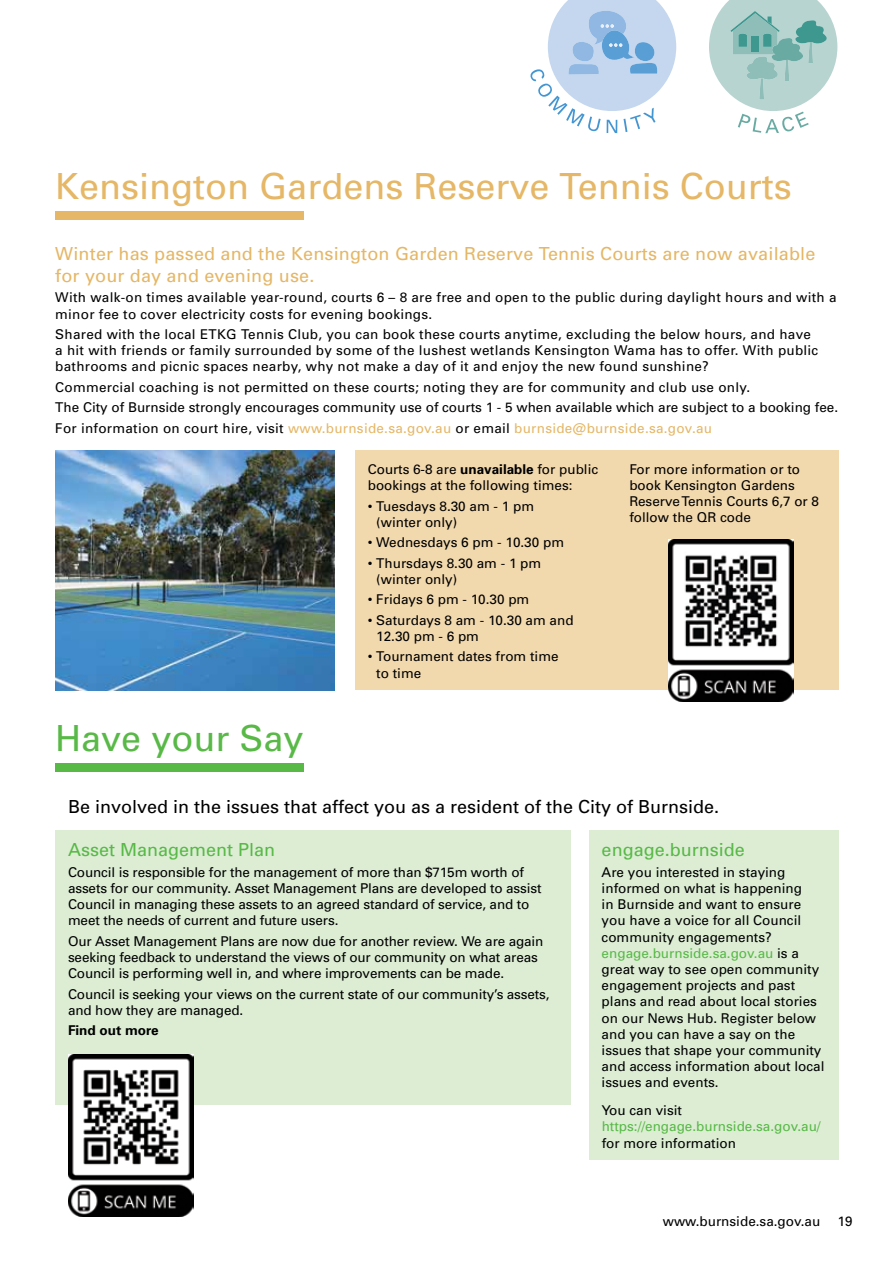
<style>
.page{position:relative;width:893px;height:1263px;background:#fff}
.page>*{position:absolute;margin:0;border:0;box-sizing:border-box;transform-origin:0 0}
.t1{font:36px "Univers";color:#e5b766}
.t2{font:36px "Univers";color:#58b947}
.t3{font:18px/21.6px "Univers";letter-spacing:.01em;color:#e5b766}
.t4{font:18px "Univers";color:#000}
.t5{font:18px "Univers";color:#58b947}
.t6{font:13.5px/16.2px "Univers";color:#000}
.t7{font:13.5px/16.2px "Univers";letter-spacing:.02em;color:#000}
.t8{font:500 13.5px/16.2px "Univers CE";color:#000}
.t9{font:13.5px "Univers";color:#58b947}
.t10{font:700 13.5px "Univers";color:#000}
.s1{color:#e5b766}
.s2{font-family:"Univers";font-weight:700}
.s3{color:#58b947}
</style>
<div class="page">
<div style="left:55px;top:830px;width:516px;height:275px;background:#dcedd4"></div>
<div style="left:589px;top:830px;width:249px;height:330px;background:#dcedd4"></div>
<div style="left:355px;top:450px;width:483px;height:240px;background:#f1d8ad"></div>
<svg style="left:709px;top:0;width:128px;height:133px"></svg>
<svg style="left:530px;top:0;width:146px;height:133px"></svg>
<img style="left:55px;top:450px;width:279px;height:240px">
<img style="left:68px;top:1055px;width:125px;height:162px">
<img style="left:668px;top:540px;width:125px;height:162px">
<img style="left:674px;top:546px;width:114px;height:111px">
<div style="left:55px;top:211px;width:249px;height:8px;background:#e5b766"></div>
<div style="left:55px;top:763px;width:249px;height:9px;background:#58b947"></div>
<h1 class="t1" style="left:55px;top:165px;width:738px">Kensington Gardens Reserve Tennis Courts</h1>
<h2 class="t3" style="left:55px;top:243px;width:762px">Winter has passed and the Kensington Garden Reserve Tennis Courts are now available for your day and evening use.</h2>
<p class="t7" style="left:55px;top:290px;width:783px">With walk-on times available year-round, courts 6 – 8 are free and open to the public during daylight hours and with a minor fee to cover electricity costs for evening bookings.</p>
<p class="t7" style="left:55px;top:326px;width:765px">Shared with the local ETKG Tennis Club, you can book these courts anytime, excluding the below hours, and have a hit with friends or family surrounded by some of the lushest wetlands Kensington Wama has to offer. With public bathrooms and picnic spaces nearby, why not make a day of it and enjoy the new found sunshine?</p>
<p class="t7" style="left:55px;top:377px;width:784px;line-height:20.4px">Commercial coaching is not permitted on these courts; noting they are for community and club use only.<br>The City of Burnside strongly encourages community use of courts 1 - 5 when available which are subject to a booking fee.<br>For information on court hire, visit <span class="s1">www.burnside.sa.gov.au</span> or email <span class="s1">burnside@burnside.sa.gov.au</span></p>
<h1 class="t2" style="left:55px;top:717px;width:250px">Have your Say</h1>
<p class="t8" style="left:368px;top:461px;width:232px">Courts 6-8 are <span class="s2">unavailable</span> for public bookings at the following times:</p>
<p class="t6" style="left:376px;top:498px;width:159px;text-indent:-8px">• Tuesdays 8.30 am - 1 pm (winter only)</p>
<p class="t6" style="left:368px;top:534px;width:198px">• Wednesdays 6 pm - 10.30 pm</p>
<p class="t6" style="left:376px;top:555px;width:167px;text-indent:-8px">• Thursdays 8.30 am - 1 pm (winter only)</p>
<p class="t6" style="left:368px;top:592px;width:163px">• Fridays 6 pm - 10.30 pm</p>
<p class="t6" style="left:376px;top:612px;width:199px;text-indent:-8px">• Saturdays 8 am - 10.30 am and<br>12.30 pm - 6 pm</p>
<p class="t6" style="left:376px;top:649px;width:184px;text-indent:-8px">• Tournament dates from time to time</p>
<p class="t8" style="left:629px;top:461px;width:191px">For more information or to book Kensington Gardens<br>Reserve Tennis Courts 6,7 or 8 follow the QR code</p>
<h2 class="t4" style="left:68px;top:796px;width:653px">Be involved in the issues that affect you as a resident of the City of Burnside.</h2>
<h2 class="t5" style="left:68px;top:839px;width:209px">Asset Management Plan</h2>
<p class="t6" style="left:68px;top:864px;width:475px">Council is responsible for the management of more than $715m worth of assets for our community. Asset Management Plans are developed to assist Council in managing these assets to an agreed standard of service, and to meet the needs of current and future users.</p>
<p class="t6" style="left:68px;top:933px;width:477px">Our Asset Management Plans are now due for another review. We are again seeking feedback to understand the views of our community on what areas<br>Council is performing well in, and where improvements can be made.</p>
<p class="t6" style="left:68px;top:986px;width:483px">Council is seeking your views on the current state of our community’s assets, and how they are managed.</p>
<p class="t10" style="left:68px;top:1022px;width:92px">Find out more</p>
<h2 class="t5" style="left:602px;top:839px;width:145px">engage.burnside</h2>
<p class="t6" style="left:602px;top:864px;width:224px">Are you interested in staying informed on what is happening<br>in Burnside and want to ensure you have a voice for all Council community engagements? <span class="s3">engage.burnside.sa.gov.au</span> is a great way to see open community engagement projects and past plans and read about local stories on our News Hub. Register below and you can have a say on the issues that shape your community and access information about local issues and events.</p>
<p class="t6" style="left:602px;top:1102px;width:82px">You can visit</p>
<p class="t9" style="left:602px;top:1119px;width:221px">https://engage.burnside.sa.gov.au/</p>
<p class="t6" style="left:602px;top:1135px;width:136px">for more information</p>
<p class="t6" style="left:663px;top:1213px;width:159px">www.burnside.sa.gov.au</p>
<p class="t6" style="left:838px;top:1213px;width:17px">19</p>
</div>
